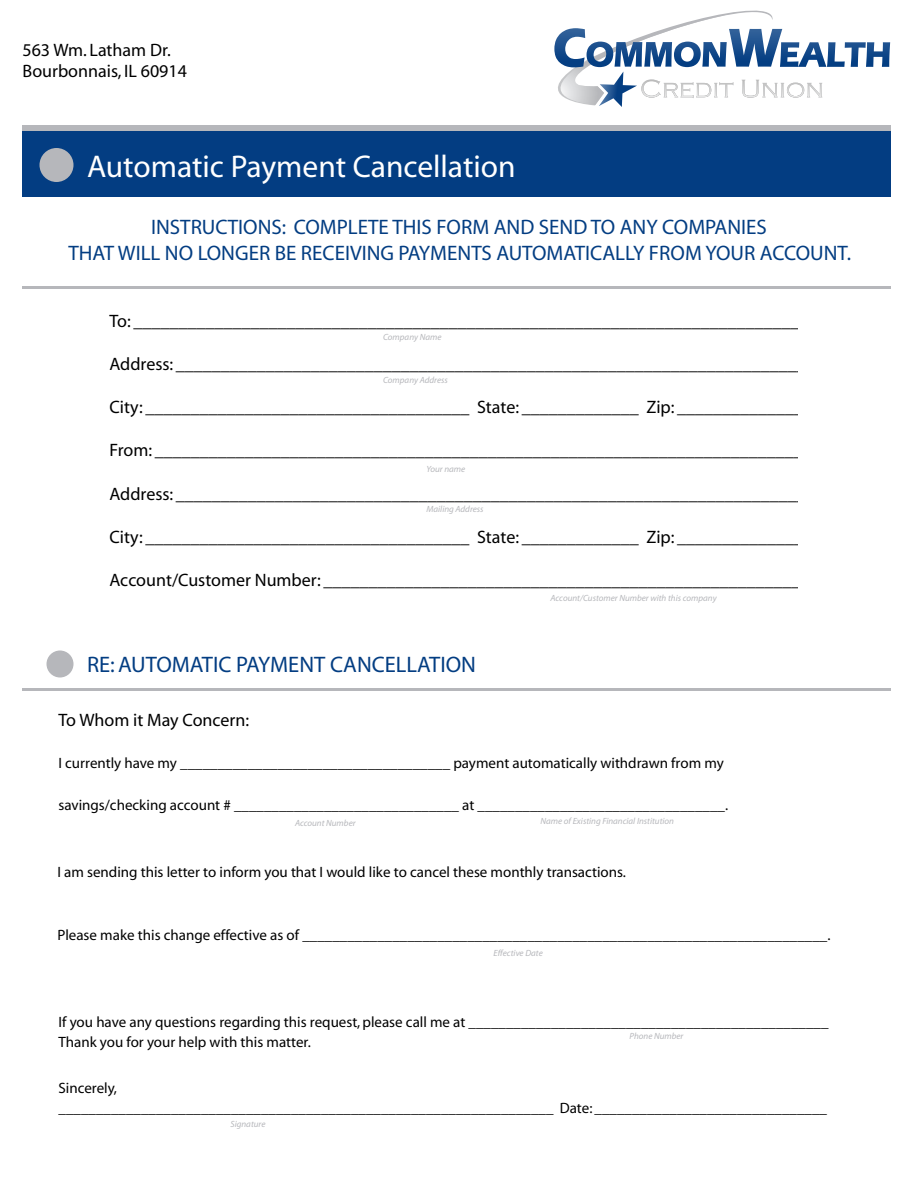
<style>
.page{position:relative;width:918px;height:1188px;background:#fff}
.page>*{position:absolute;margin:0;border:0;box-sizing:border-box;transform-origin:0 0}
.t1{font:31.5px "Myriad";color:#fff}
.t2{font:22.5px "Myriad";color:#033d82}
.t3{font:21px/25.2px "Myriad";color:#033d82;text-align:center}
.t4{font:18px/21.6px "Myriad";color:#000}
.t5{font:15px/20px "Myriad";color:#000}
.t6{font:italic 9px "Myriad";color:#b6b7bb}
</style>
<div class="page">
<svg style="left:554px;top:10px;width:336px;height:97px"></svg>
<div style="left:23px;top:131px;width:868px;height:66px;background:#033d82"></div>
<div style="left:23px;top:126px;width:868px;height:5px;background:#b6b7bb"></div>
<hr style="left:23px;top:286px;width:868px;height:3px;background:#b6b7bb">
<hr style="left:23px;top:688px;width:868px;height:3px;background:#b6b7bb">
<div style="left:40px;top:148px;width:34px;height:34px;background:#b6b7bb;border-radius:50%"></div>
<div style="left:47px;top:651px;width:27px;height:27px;background:#b6b7bb;border-radius:50%"></div>
<p class="t4" style="left:22px;top:39px;width:166px">563 Wm. Latham Dr.<br>Bourbonnais, IL 60914</p>
<h1 class="t1" style="left:87px;top:150px;width:430px">Automatic Payment Cancellation</h1>
<h3 class="t3" style="left:68px;top:216px;width:784px">INSTRUCTIONS: COMPLETE THIS FORM AND SEND TO ANY COMPANIES<br>THAT WILL NO LONGER BE RECEIVING PAYMENTS AUTOMATICALLY FROM YOUR ACCOUNT.</h3>
<p class="t4" style="left:110px;top:311px;width:691px">To: __________________________________________________________________________</p>
<p class="t4" style="left:110px;top:354px;width:698px">Address: ______________________________________________________________________</p>
<p class="t4" style="left:110px;top:397px;width:704px">City: ____________________________________ State: _____________ Zip: _______________</p>
<p class="t4" style="left:110px;top:440px;width:704px">From: _________________________________________________________________________</p>
<p class="t4" style="left:110px;top:484px;width:698px">Address: ______________________________________________________________________</p>
<p class="t4" style="left:110px;top:527px;width:704px">City: ____________________________________ State: _____________ Zip: _______________</p>
<p class="t4" style="left:110px;top:570px;width:701px">Account/Customer Number: ______________________________________________________</p>
<p class="t6" style="left:383px;top:333px;width:60px">Company Name</p>
<p class="t6" style="left:383px;top:376px;width:66px">Company Address</p>
<p class="t6" style="left:427px;top:465px;width:40px">Your name</p>
<p class="t6" style="left:427px;top:505px;width:59px">Mailing Address</p>
<h2 class="t2" style="left:87px;top:653px;width:391px">RE: AUTOMATIC PAYMENT CANCELLATION</h2>
<p class="t6" style="left:551px;top:594px;width:168px">Account/Customer Number with this company</p>
<p class="t4" style="left:59px;top:709px;width:192px">To Whom it May Concern:</p>
<p class="t5" style="left:59px;top:753px;width:667px">I currently have my ____________________________________ payment automatically withdrawn from my</p>
<p class="t5" style="left:59px;top:795px;width:671px">savings/checking account # ______________________________ at _________________________________.</p>
<p class="t6" style="left:295px;top:819px;width:62px">Account Number</p>
<p class="t6" style="left:541px;top:817px;width:135px">Name of Existing Financial Institution</p>
<p class="t5" style="left:58px;top:863px;width:570px">I am sending this letter to inform you that I would like to cancel these monthly transactions.</p>
<p class="t5" style="left:58px;top:926px;width:774px">Please make this change effective as of ______________________________________________________________________.</p>
<p class="t6" style="left:494px;top:949px;width:51px">Effective Date</p>
<p class="t5" style="left:59px;top:1012px;width:772px">If you have any questions regarding this request, please call me at ________________________________________________<br>Thank you for your help with this matter.</p>
<p class="t5" style="left:59px;top:1079px;width:770px">Sincerely,<br>__________________________________________________________________ Date: _______________________________</p>
<p class="t6" style="left:630px;top:1032px;width:55px">Phone Number</p>
<p class="t6" style="left:231px;top:1119px;width:36px">Signature</p>
</div>
